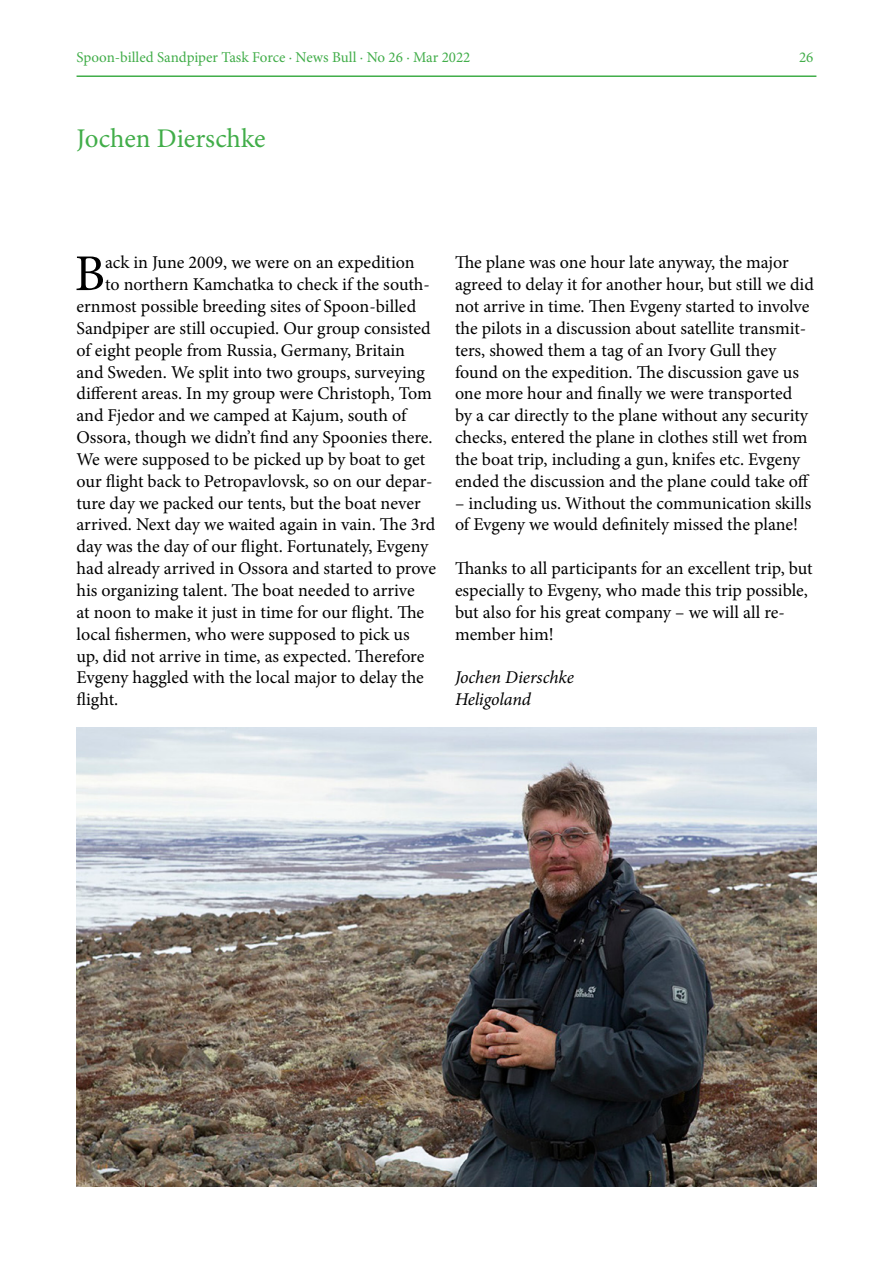
<style>
.page{position:relative;width:893px;height:1263px;background:#fff}
.page>*{position:absolute;margin:0;border:0;box-sizing:border-box;transform-origin:0 0}
.t1{font:51.6px "Minion Pro";color:#000}
.t2{font:27px "Minion Pro";color:#41ad49}
.t3{font:18px/21.9px "Minion Pro";letter-spacing:-.005em;color:#000}
.t4{font:italic 18px/21.9px "Minion Pro";letter-spacing:-.005em;color:#000}
.t5{font:15px "Minion Pro";color:#41ad49}
</style>
<div class="page">
<hr style="left:77px;top:75px;width:739px;height:2px;background:#41ad49">
<img style="left:77px;top:727px;width:739px;height:459px">
<p class="t5" style="left:77px;top:47px;width:395px">Spoon-billed Sandpiper Task Force · News Bull · No 26 · Mar 2022</p>
<p class="t5" style="left:799px;top:47px;width:16px">26</p>
<h2 class="t2" style="left:77px;top:120px;width:191px">Jochen Dierschke</h2>
<h1 class="t1" style="left:75px;top:239px;width:32px">B</h1>
<p class="t3" style="left:105px;top:252px;width:311px">ack in June 2009, we were on an expedition</p>
<p class="t3" style="left:105px;top:273px;width:326px">to northern Kamchatka to check if the south-</p>
<p class="t3" style="left:77px;top:295px;width:341px">ernmost possible breeding sites of Spoon-billed</p>
<p class="t3" style="left:77px;top:317px;width:356px">Sandpiper are still occupied. Our group consisted</p>
<p class="t3" style="left:77px;top:339px;width:330px">of eight people from Russia, Germany, Britain</p>
<p class="t3" style="left:77px;top:361px;width:350px">and Sweden. We split into two groups, surveying</p>
<p class="t3" style="left:77px;top:383px;width:357px">different areas. In my group were Christoph, Tom</p>
<p class="t3" style="left:77px;top:405px;width:331px">and Fjedor and we camped at Kajum, south of</p>
<p class="t3" style="left:77px;top:426px;width:357px">Ossora, though we didn’t find any Spoonies there.</p>
<p class="t3" style="left:77px;top:448px;width:350px">We were supposed to be picked up by boat to get</p>
<p class="t3" style="left:77px;top:470px;width:357px">our flight back to Petropavlovsk, so on our depar-</p>
<p class="t3" style="left:77px;top:492px;width:346px">ture day we packed our tents, but the boat never</p>
<p class="t3" style="left:77px;top:514px;width:360px">arrived. Next day we waited again in vain. The 3rd</p>
<p class="t3" style="left:77px;top:536px;width:353px">day was the day of our flight. Fortunately, Evgeny</p>
<p class="t3" style="left:77px;top:558px;width:361px">had already arrived in Ossora and started to prove</p>
<p class="t3" style="left:77px;top:579px;width:340px">his organizing talent. The boat needed to arrive</p>
<p class="t3" style="left:77px;top:601px;width:349px">at noon to make it just in time for our flight. The</p>
<p class="t3" style="left:77px;top:623px;width:335px">local fishermen, who were supposed to pick us</p>
<p class="t3" style="left:77px;top:645px;width:349px">up, did not arrive in time, as expected. Therefore</p>
<p class="t3" style="left:77px;top:667px;width:349px">Evgeny haggled with the local major to delay the</p>
<p class="t3" style="left:77px;top:689px;width:43px">flight.</p>
<p class="t3" style="left:455px;top:252px;width:360px">The plane was one hour late anyway, the major agreed to delay it for another hour, but still we did not arrive in time. Then Evgeny started to involve the pilots in a discussion about satellite transmit&shy;ters, showed them a tag of an Ivory Gull they found on the expedition. The discussion gave us one more hour and finally we were transported<br>by a car directly to the plane without any security checks, entered the plane in clothes still wet from the boat trip, including a gun, knifes etc. Evgeny ended the discussion and the plane could take off</p>
<p class="t3" style="left:455px;top:492px;width:358px">– including us. Without the communication skills of Evgeny we would definitely missed the plane!</p>
<p class="t3" style="left:455px;top:558px;width:359px">Thanks to all participants for an excellent trip, but especially to Evgeny, who made this trip possible, but also for his great company – we will all re&shy;member him!</p>
<p class="t4" style="left:455px;top:667px;width:120px">Jochen Dierschke<br>Heligoland</p>
</div>
